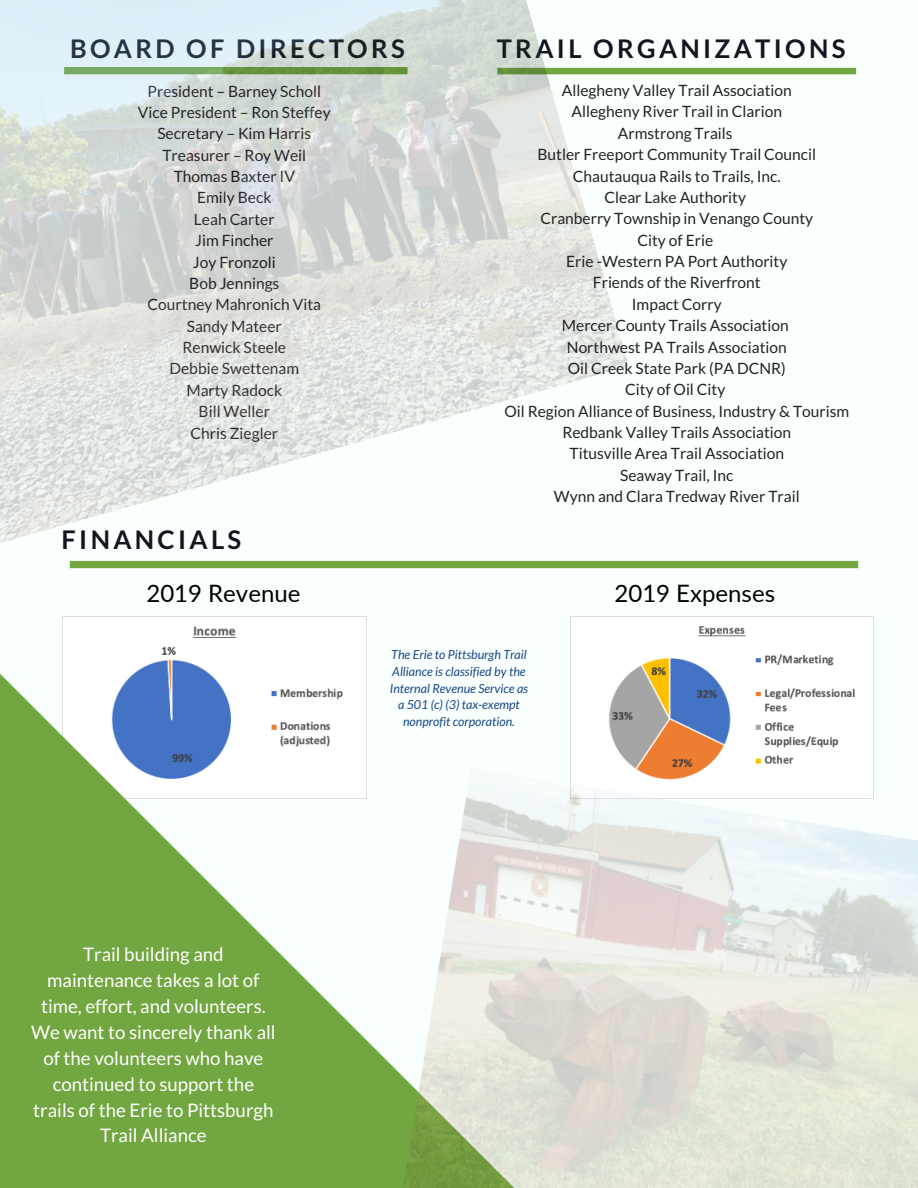
<style>
.page{position:relative;width:918px;height:1188px;background:#f9fffc}
.page>*{position:absolute;margin:0;border:0;box-sizing:border-box;transform-origin:0 0}
.t1{font:700 25.65px "Lato";letter-spacing:.13em;color:#11151f}
.t2{font:24px "Lato";color:#000}
.t3{font:18.75px/25.8px "Lato";color:#fff;text-align:center}
.t4{font:15.6px/21.3px "Lato";color:#222;text-align:center}
.t5{font:italic 12.45px/16.8px "Lato";color:#1a4789;text-align:center}
</style>
<div class="page">
<svg style="left:629px;top:68px;width:227px;height:6px"></svg>
<div style="left:70px;top:561px;width:788px;height:7px;background:#72a641"></div>
<img style="left:0;top:0;width:629px;height:543px">
<img style="left:63px;top:616px;width:304px;height:52px">
<svg style="left:0;top:668px;width:571px;height:520px;fill:#72a641"></svg>
<img style="left:571px;top:616px;width:302px;height:152px">
<img style="left:392px;top:768px;width:526px;height:420px">
<h1 class="t1" style="left:70px;top:33px;width:336px">BOARD OF DIRECTORS</h1>
<h1 class="t1" style="left:497px;top:32px;width:350px">TRAIL ORGANIZATIONS</h1>
<p class="t4" style="left:138px;top:80px;width:194px">President – Barney Scholl<br>Vice President – Ron Steffey<br>Secretary – Kim Harris<br>Treasurer – Roy Weil<br>Thomas Baxter IV<br>Emily Beck<br>Leah Carter<br>Jim Fincher<br>Joy Fronzoli<br>Bob Jennings<br>Courtney Mahronich Vita<br>Sandy Mateer<br>Renwick Steele<br>Debbie Swettenam<br>Marty Radock<br>Bill Weller<br>Chris Ziegler</p>
<h1 class="t1" style="left:62px;top:523px;width:181px">FINANCIALS</h1>
<p class="t4" style="left:504px;top:79px;width:346px">Allegheny Valley Trail Association<br>Allegheny River Trail in Clarion<br>Armstrong Trails<br>Butler Freeport Community Trail Council<br>Chautauqua Rails to Trails, Inc.<br>Clear Lake Authority<br>Cranberry Township in Venango County<br>City of Erie<br>Erie -Western PA Port Authority<br>Friends of the Riverfront<br>Impact Corry<br>Mercer County Trails Association<br>Northwest PA Trails Association<br>Oil Creek State Park (PA DCNR)<br>City of Oil City<br>Oil Region Alliance of Business, Industry &amp; Tourism<br>Redbank Valley Trails Association<br>Titusville Area Trail Association<br>Seaway Trail, Inc<br>Wynn and Clara Tredway River Trail</p>
<h2 class="t2" style="left:146px;top:578px;width:155px">2019 Revenue</h2>
<h2 class="t2" style="left:615px;top:578px;width:162px">2019 Expenses</h2>
<p class="t3" style="left:31px;top:941px;width:246px">Trail building and maintenance takes a lot of time, effort, and volunteers.<br>We want to sincerely thank all of the volunteers who have continued to support the trails of the Erie to Pittsburgh<br>Trail Alliance</p>
<p class="t5" style="left:390px;top:646px;width:140px">The Erie to Pittsburgh Trail<br>Alliance is classified by the<br>Internal Revenue Service as a 501 (c) (3) tax-exempt nonprofit corporation.</p>
</div>
